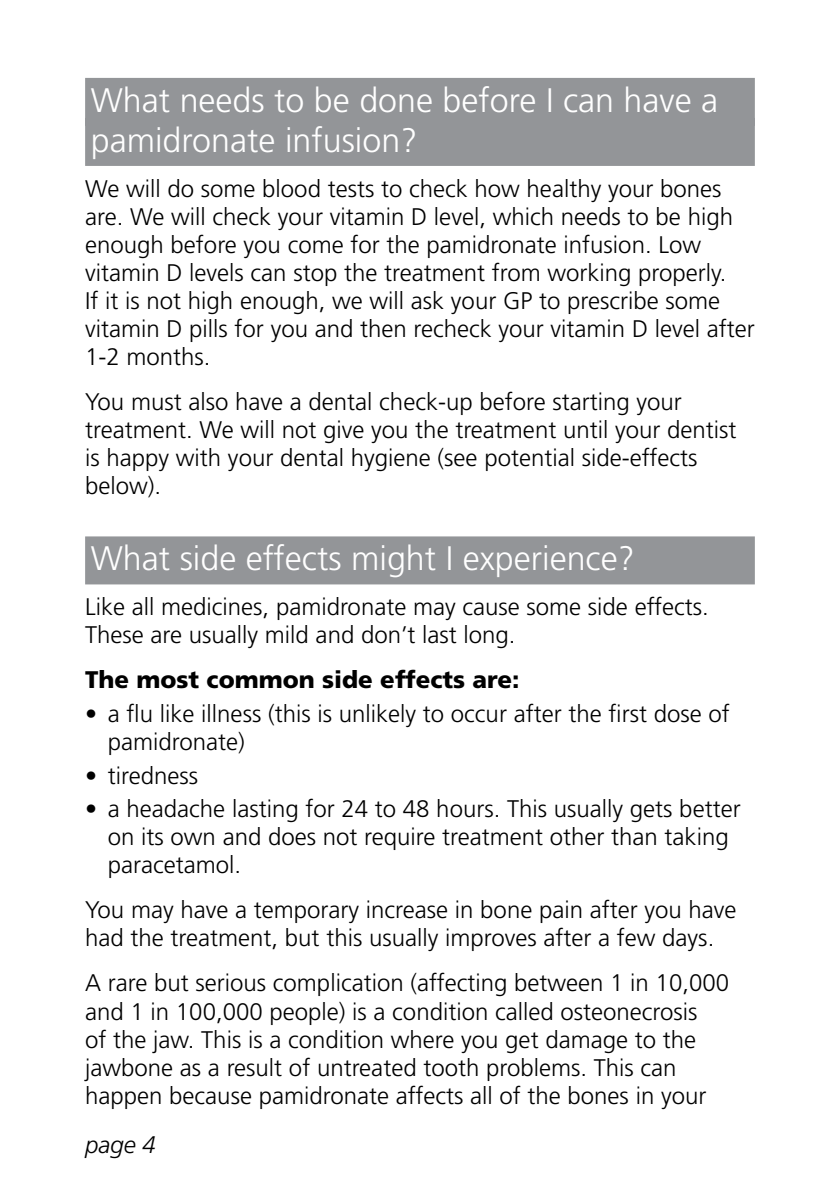
<style>
.page{position:relative;width:840px;height:1191px;background:#fff}
.page>*{position:absolute;margin:0;border:0;box-sizing:border-box;transform-origin:0 0}
.t1{font:300 34px/40px "Frutiger";color:#fff}
.t2{font:300 24px/28px "Frutiger";color:#000}
.t3{font:900 24px "Frutiger";color:#000}
.t4{font:italic 300 24px "Frutiger";color:#000}
</style>
<div class="page">
<div style="left:85px;top:78px;width:669px;height:48px;background:#939598"></div>
<div style="left:85px;top:118px;width:669px;height:48px;background:#939598"></div>
<div style="left:85px;top:536px;width:669px;height:48px;background:#939598"></div>
<h1 class="t1" style="left:91px;top:80px;width:628px">What needs to be done before I can have a pamidronate infusion?</h1>
<p class="t2" style="left:85px;top:174px;width:670px">We will do some blood tests to check how healthy your bones are. We will check your vitamin D level, which needs to be high enough before you come for the pamidronate infusion. Low vitamin D levels can stop the treatment from working properly.<br>If it is not high enough, we will ask your GP to prescribe some vitamin D pills for you and then recheck your vitamin D level after 1-2 months.</p>
<p class="t2" style="left:85px;top:387px;width:652px">You must also have a dental check-up before starting your treatment. We will not give you the treatment until your dentist is happy with your dental hygiene (see potential side-effects below).</p>
<h1 class="t1" style="left:91px;top:538px;width:545px">What side effects might I experience?</h1>
<p class="t2" style="left:85px;top:593px;width:625px">Like all medicines, pamidronate may cause some side effects.<br>These are usually mild and don’t last long.</p>
<p class="t3" style="left:85px;top:665px;width:435px">The most common side effects are:</p>
<p class="t2" style="left:108px;top:699px;width:623px;text-indent:-23px">• a flu like illness (this is unlikely to occur after the first dose of pamidronate)</p>
<p class="t2" style="left:85px;top:761px;width:114px">• tiredness</p>
<p class="t2" style="left:108px;top:795px;width:634px;text-indent:-23px">• a headache lasting for 24 to 48 hours. This usually gets better on its own and does not require treatment other than taking paracetamol.</p>
<p class="t2" style="left:85px;top:896px;width:652px">You may have a temporary increase in bone pain after you have had the treatment, but this usually improves after a few days.</p>
<p class="t2" style="left:85px;top:969px;width:645px">A rare but serious complication (affecting between 1 in 10,000 and 1 in 100,000 people) is a condition called osteonecrosis<br>of the jaw. This is a condition where you get damage to the jawbone as a result of untreated tooth problems. This can happen because pamidronate affects all of the bones in your</p>
<p class="t4" style="left:85px;top:1131px;width:72px">page 4</p>
</div>
